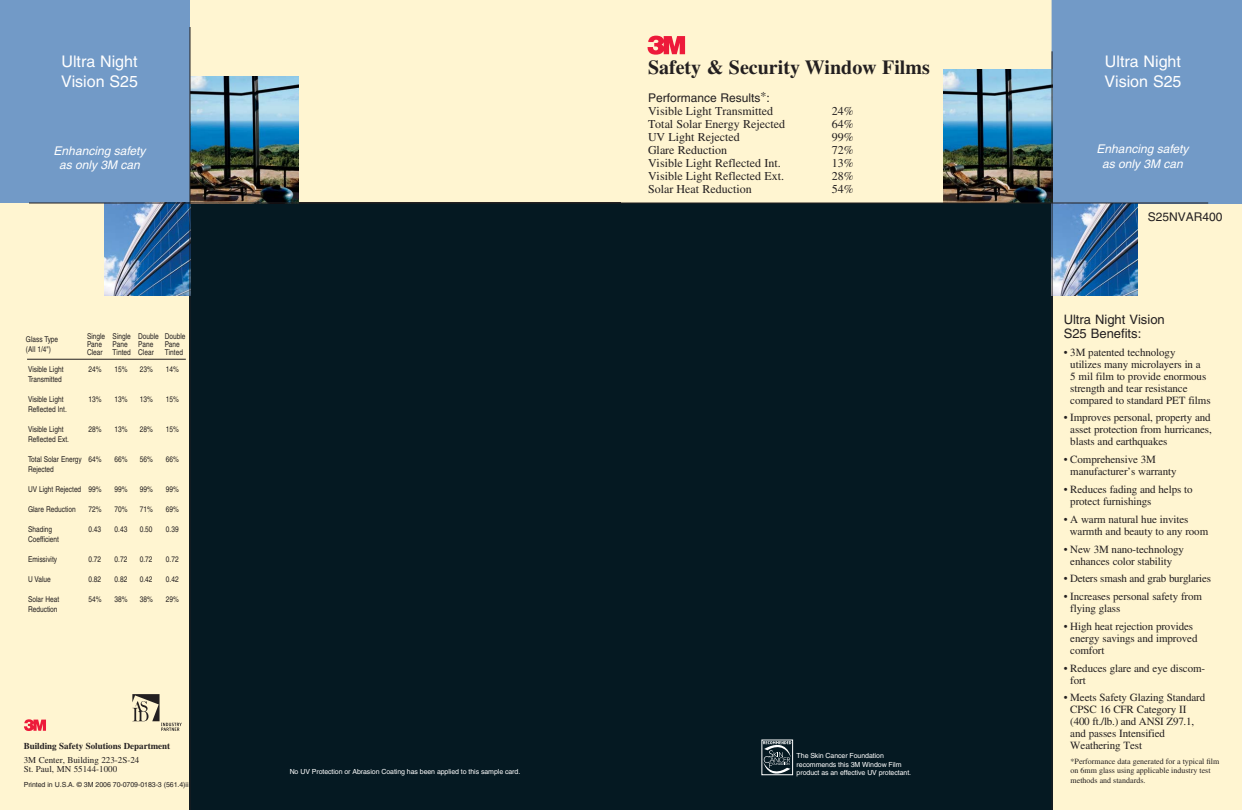
<style>
.page{position:relative;width:1242px;height:810px;background:#fff}
.page>*{position:absolute;margin:0;border:0;box-sizing:border-box;transform-origin:0 0}
.t1{font:700 20px "Times";color:#231f20}
.t2{font:16px/19.2px "Helvetica";color:#fff}
.t3{font:13px/14px "Helvetica";color:#231f20}
.t4{font:12px "Times";color:#231f20}
.t5{font:italic 12px/14.4px "Helvetica";color:#fff;text-align:center}
.t6{font:12px "Helvetica";color:#231f20}
.t7{font:11px/12px "Times";letter-spacing:-.01em;color:#231f20}
.t8{font:9px/9px "Times";color:#231f20}
.t9{font:700 9px "Times";color:#231f20}
.t10{font:condensed 8px/8px "Helvetica";color:#231f20}
.t11{font:8px/9.6px "Times";color:#231f20}
.t12{font:7px/8.4px "Helvetica";letter-spacing:-.01em;color:#fff}
.t13{font:7px "Helvetica";letter-spacing:-.01em;color:#231f20}
</style>
<div class="page">
<div style="left:190px;top:0;width:431px;height:203px;background:#fff5d1"></div>
<div style="left:0;top:202px;width:190px;height:608px;background:#fff5d1"></div>
<div style="left:0;top:0;width:190px;height:203px;background:#729ac7"></div>
<hr style="left:27px;top:359px;width:159px;height:1px;background:#231f20">
<div style="left:190px;top:203px;width:431px;height:607px;background:#051922"></div>
<svg style="left:132px;top:694px;width:50px;height:37px"></svg>
<div style="left:621px;top:0;width:432px;height:203px;background:#fff5d1"></div>
<div style="left:1052px;top:203px;width:190px;height:607px;background:#fff5d1"></div>
<div style="left:621px;top:203px;width:431px;height:607px;background:#051922"></div>
<div style="left:1052px;top:0;width:190px;height:203px;background:#729ac7"></div>
<div style="left:1052px;top:0;width:190px;height:203px;border:1px solid #729ac7"></div>
<img style="left:105px;top:204px;width:84px;height:92px">
<img style="left:943px;top:70px;width:109px;height:133px">
<img style="left:1053px;top:204px;width:84px;height:92px">
<hr style="left:1052px;top:51px;width:1px;height:759px;background:#231f20">
<hr style="left:621px;top:203px;width:587px;height:1px;background:#231f20">
<svg style="left:764px;top:742px;width:27px;height:31px"></svg>
<svg style="left:24px;top:719px;width:22px;height:12px"></svg>
<img style="left:190px;top:76px;width:109px;height:126px">
<svg style="left:647px;top:36px;width:38px;height:19px"></svg>
<hr style="left:189px;top:27px;width:1px;height:783px;background:#231f20">
<hr style="left:29px;top:202px;width:592px;height:2px;background:#231f20">
<h2 class="t2" style="left:61px;top:54px;width:78px">Ultra Night<br>Vision S25</h2>
<p class="t5" style="left:54px;top:145px;width:93px">Enhancing safety as only 3M can</p>
<p class="t10" style="left:26px;top:335px;width:34px;line-height:10px">Glass Type (All 1/4")</p>
<p class="t10" style="left:87px;top:333px;width:20px">Single<br>Pane<br>Clear</p>
<p class="t10" style="left:113px;top:333px;width:20px">Single<br>Pane<br>Tinted</p>
<p class="t10" style="left:138px;top:333px;width:22px">Double<br>Pane<br>Clear</p>
<p class="t10" style="left:165px;top:333px;width:22px">Double<br>Pane<br>Tinted</p>
<p class="t10" style="left:28px;top:365px;width:37px;line-height:10px">Visible Light<br>Transmitted</p>
<p class="t10" style="left:28px;top:395px;width:40px;line-height:10px">Visible Light<br>Reflected Int.</p>
<p class="t10" style="left:28px;top:425px;width:43px;line-height:10px">Visible Light<br>Reflected Ext.</p>
<p class="t10" style="left:28px;top:455px;width:55px;line-height:10px">Total Solar Energy<br>Rejected</p>
<p class="t10" style="left:28px;top:486px;width:55px">UV Light Rejected</p>
<p class="t10" style="left:28px;top:506px;width:49px">Glare Reduction</p>
<p class="t10" style="left:28px;top:525px;width:32px;line-height:10px">Shading<br>Coefficient</p>
<p class="t10" style="left:28px;top:556px;width:31px">Emissivity</p>
<p class="t10" style="left:28px;top:576px;width:24px">U Value</p>
<p class="t10" style="left:28px;top:595px;width:33px;line-height:10px">Solar Heat<br>Reduction</p>
<p class="t10" style="left:88px;top:366px;width:15px">24%</p>
<p class="t10" style="left:88px;top:396px;width:15px">13%</p>
<p class="t10" style="left:88px;top:426px;width:15px">28%</p>
<p class="t10" style="left:88px;top:456px;width:15px">64%</p>
<p class="t10" style="left:88px;top:486px;width:15px">99%</p>
<p class="t10" style="left:88px;top:506px;width:15px">72%</p>
<p class="t10" style="left:88px;top:526px;width:14px">0.43</p>
<p class="t10" style="left:88px;top:556px;width:14px">0.72</p>
<p class="t10" style="left:88px;top:576px;width:14px">0.82</p>
<p class="t10" style="left:88px;top:596px;width:15px">54%</p>
<p class="t10" style="left:115px;top:366px;width:15px">15%</p>
<p class="t10" style="left:115px;top:396px;width:15px">13%</p>
<p class="t10" style="left:115px;top:426px;width:15px">13%</p>
<p class="t10" style="left:115px;top:456px;width:15px">66%</p>
<p class="t10" style="left:115px;top:486px;width:15px">99%</p>
<p class="t10" style="left:115px;top:506px;width:15px">70%</p>
<p class="t10" style="left:115px;top:526px;width:14px">0.43</p>
<p class="t10" style="left:115px;top:556px;width:14px">0.72</p>
<p class="t10" style="left:115px;top:576px;width:14px">0.82</p>
<p class="t10" style="left:115px;top:596px;width:15px">38%</p>
<p class="t10" style="left:140px;top:366px;width:15px">23%</p>
<p class="t10" style="left:140px;top:396px;width:15px">13%</p>
<p class="t10" style="left:140px;top:426px;width:15px">28%</p>
<p class="t10" style="left:140px;top:456px;width:15px">56%</p>
<p class="t10" style="left:140px;top:486px;width:15px">99%</p>
<p class="t10" style="left:140px;top:506px;width:15px">71%</p>
<p class="t10" style="left:140px;top:526px;width:14px">0.50</p>
<p class="t10" style="left:140px;top:556px;width:14px">0.72</p>
<p class="t10" style="left:140px;top:576px;width:14px">0.42</p>
<p class="t10" style="left:140px;top:596px;width:15px">38%</p>
<p class="t10" style="left:166px;top:366px;width:15px">14%</p>
<p class="t10" style="left:166px;top:396px;width:15px">15%</p>
<p class="t10" style="left:166px;top:426px;width:15px">15%</p>
<p class="t10" style="left:166px;top:456px;width:15px">66%</p>
<p class="t10" style="left:166px;top:486px;width:15px">99%</p>
<p class="t10" style="left:166px;top:506px;width:15px">69%</p>
<p class="t10" style="left:166px;top:526px;width:14px">0.39</p>
<p class="t10" style="left:166px;top:556px;width:14px">0.72</p>
<p class="t10" style="left:166px;top:576px;width:14px">0.42</p>
<p class="t10" style="left:166px;top:596px;width:15px">29%</p>
<p class="t9" style="left:24px;top:743px;width:148px">Building Safety Solutions Department</p>
<p class="t8" style="left:24px;top:757px;width:117px">3M Center, Building 223-2S-24<br>St. Paul, MN 55144-1000</p>
<p class="t13" style="left:24px;top:782px;width:166px">Printed in U.S.A. © 3M 2006 70-0709-0183-3 (561.4)ii</p>
<p class="t12" style="left:290px;top:768px;width:232px">No UV Protection or Abrasion Coating has been applied to this sample card.</p>
<h1 class="t1" style="left:648px;top:60px;width:283px">Safety &amp; Security Window Films</h1>
<p class="t6" style="left:648px;top:94px;width:123px">Performance Results<sup>*</sup>:</p>
<p class="t4" style="left:648px;top:107px;width:127px">Visible Light Transmitted</p>
<p class="t4" style="left:832px;top:107px;width:23px">24%</p>
<p class="t4" style="left:648px;top:120px;width:139px">Total Solar Energy Rejected</p>
<p class="t4" style="left:832px;top:120px;width:23px">64%</p>
<p class="t4" style="left:648px;top:133px;width:93px">UV Light Rejected</p>
<p class="t4" style="left:832px;top:133px;width:23px">99%</p>
<p class="t4" style="left:648px;top:146px;width:81px">Glare Reduction</p>
<p class="t4" style="left:832px;top:146px;width:23px">72%</p>
<p class="t4" style="left:648px;top:159px;width:134px">Visible Light Reflected Int.</p>
<p class="t4" style="left:832px;top:159px;width:23px">13%</p>
<p class="t4" style="left:648px;top:172px;width:138px">Visible Light Reflected Ext.</p>
<p class="t4" style="left:832px;top:172px;width:23px">28%</p>
<p class="t4" style="left:648px;top:185px;width:105px">Solar Heat Reduction</p>
<p class="t4" style="left:832px;top:185px;width:23px">54%</p>
<p class="t12" style="left:797px;top:752px;width:116px">The Skin Cancer Foundation recommends this 3M Window Film product as an effective UV protectant.</p>
<h2 class="t2" style="left:1105px;top:54px;width:78px">Ultra Night<br>Vision S25</h2>
<p class="t5" style="left:1097px;top:143px;width:93px">Enhancing safety as only 3M can</p>
<p class="t6" style="left:1148px;top:213px;width:76px">S25NVAR400</p>
<p class="t3" style="left:1064px;top:314px;width:103px">Ultra Night Vision<br>S25 Benefits:</p>
<p class="t7" style="left:1070px;top:347px;width:142px;text-indent:-7px">• 3M patented technology<br>utilizes many microlayers in a<br>5 mil film to provide enormous strength and tear resistance compared to standard PET films</p>
<p class="t7" style="left:1070px;top:413px;width:143px;text-align:justify;text-indent:-7px">• Improves personal, property and asset protection from hurricanes, blasts and earthquakes</p>
<p class="t7" style="left:1070px;top:455px;width:108px;text-indent:-7px">• Comprehensive 3M manufacturer’s warranty</p>
<p class="t7" style="left:1070px;top:484px;width:124px;text-indent:-7px">• Reduces fading and helps to protect furnishings</p>
<p class="t7" style="left:1070px;top:514px;width:140px;text-indent:-6px">• A warm natural hue invites warmth and beauty to any room</p>
<p class="t7" style="left:1064px;top:544px;width:122px;text-align:center">• New 3M nano-technology enhances color stability</p>
<p class="t7" style="left:1064px;top:574px;width:149px">• Deters smash and grab burglaries</p>
<p class="t7" style="left:1070px;top:591px;width:133px;text-indent:-7px">• Increases personal safety from flying glass</p>
<p class="t7" style="left:1070px;top:621px;width:129px;text-indent:-7px">• High heat rejection provides energy savings and improved comfort</p>
<p class="t7" style="left:1070px;top:663px;width:136px;text-indent:-7px">• Reduces glare and eye discom&shy;fort</p>
<p class="t7" style="left:1070px;top:693px;width:136px;text-indent:-7px">• Meets Safety Glazing Standard<br>CPSC 16 CFR Category II (400 ft./lb.) and ANSI Z97.1, and passes Intensified<br>Weathering Test</p>
<p class="t11" style="left:1071px;top:757px;width:150px">*Performance data generated for a typical film on 6mm glass using applicable industry test methods and standards.</p>
</div>
